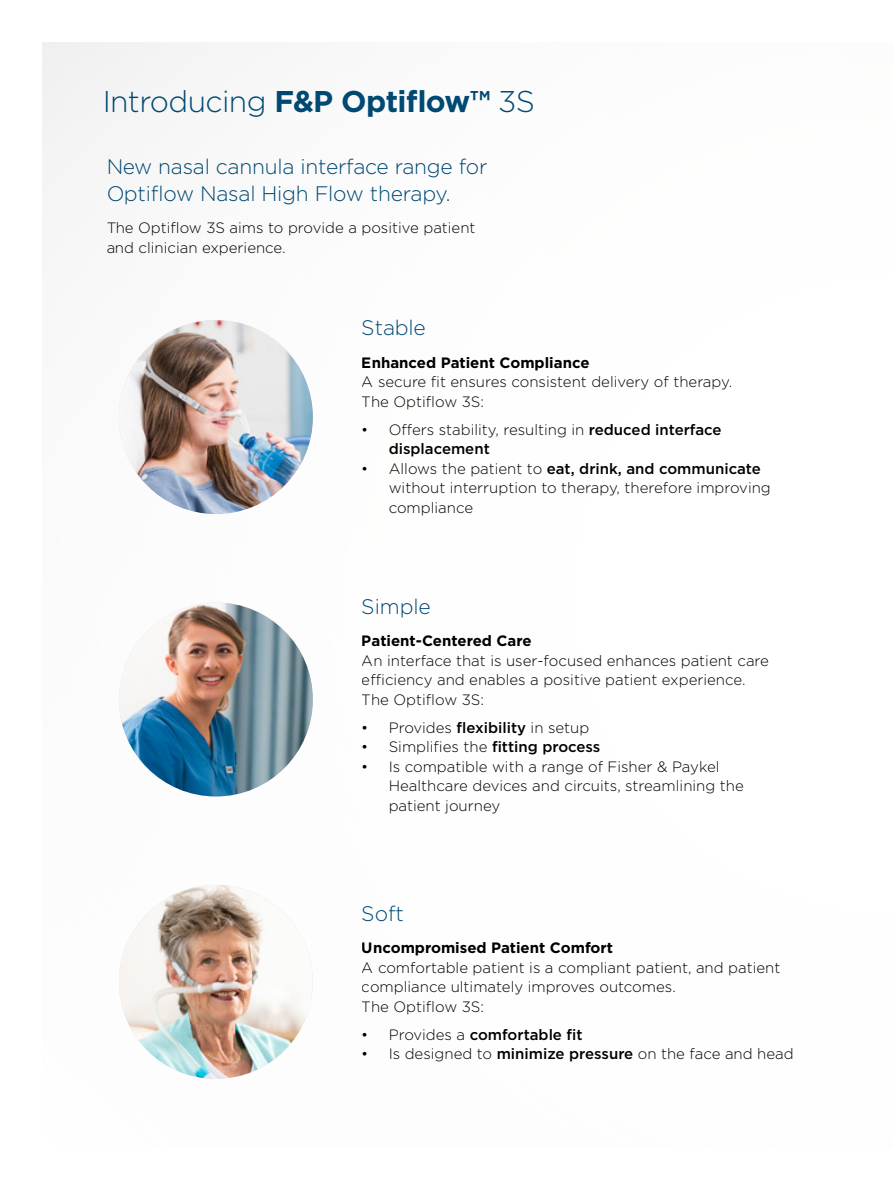
<style>
.page{position:relative;width:893px;height:1191px;background:#fff}
.page>*{position:absolute;margin:0;border:0;box-sizing:border-box;transform-origin:0 0}
.t1{font:300 30px "Gotham";letter-spacing:-.02em;color:#004b75}
.t2{font:300 21px/27px "Gotham";letter-spacing:-.01em;color:#004b75}
.t3{font:300 15px/19.5px "Gotham";color:#000}
.t4{font:700 15px "Gotham";color:#000}
.t5{font:500 15px "Gotham";color:#000}
.s1{font-weight:700}
.s2{font-weight:500}
.s3{font-weight:300}
</style>
<div class="page">
<img style="left:119px;top:885px;width:194px;height:193px;border-radius:97px">
<img style="left:119px;top:602px;width:194px;height:194px;border-radius:97px">
<img style="left:119px;top:320px;width:194px;height:194px;border-radius:97px">
<h1 class="t1" style="left:103px;top:83px;width:434px">Introducing <span class="s1">F&amp;P Optiflow™</span> 3S</h1>
<h2 class="t2" style="left:106px;top:153px;width:383px">New nasal cannula interface range for<br>Optiflow Nasal High Flow therapy.</h2>
<p class="t3" style="left:106px;top:218px;width:371px">The Optiflow 3S aims to provide a positive patient and clinician experience.</p>
<h2 class="t2" style="left:362px;top:314px;width:66px">Stable</h2>
<p class="t4" style="left:362px;top:353px;width:229px">Enhanced Patient Compliance</p>
<p class="t3" style="left:362px;top:372px;width:372px">A secure fit ensures consistent delivery of therapy.<br>The Optiflow 3S:</p>
<p class="t3" style="left:389px;top:419px;width:334px;text-indent:-27px">• Offers stability, resulting in <span class="s2">reduced interface displacement</span></p>
<p class="t3" style="left:389px;top:458px;width:384px;text-indent:-27px">• Allows the patient to <span class="s2">eat, drink, and communicate </span>without interruption to therapy, therefore improving compliance</p>
<h2 class="t2" style="left:362px;top:593px;width:70px">Simple</h2>
<p class="t4" style="left:362px;top:632px;width:172px">Patient-Centered Care</p>
<p class="t3" style="left:362px;top:650px;width:409px">An interface that is user-focused enhances patient care efficiency and enables a positive patient experience.<br>The Optiflow 3S:</p>
<p class="t3" style="left:362px;top:717px;width:229px">• Provides <span class="s2">flexibility</span> in setup</p>
<p class="t3" style="left:362px;top:737px;width:240px">• Simplifies the <span class="s2">fitting process</span></p>
<p class="t3" style="left:389px;top:756px;width:357px;text-indent:-27px">• Is compatible with a range of Fisher &amp; Paykel<br>Healthcare devices and circuits, streamlining the patient journey</p>
<h2 class="t2" style="left:362px;top:900px;width:44px">Soft</h2>
<p class="t4" style="left:362px;top:939px;width:253px">Uncompromised Patient Comfort</p>
<p class="t3" style="left:362px;top:957px;width:420px">A comfortable patient is a compliant patient, and patient compliance ultimately improves outcomes.<br>The Optiflow 3S:</p>
<p class="t5" style="left:362px;top:1025px;width:222px"><span class="s3">• Provides a</span> comfortable fit</p>
<p class="t3" style="left:362px;top:1044px;width:433px">• Is designed to <span class="s2">minimize pressure</span> on the face and head</p>
</div>
